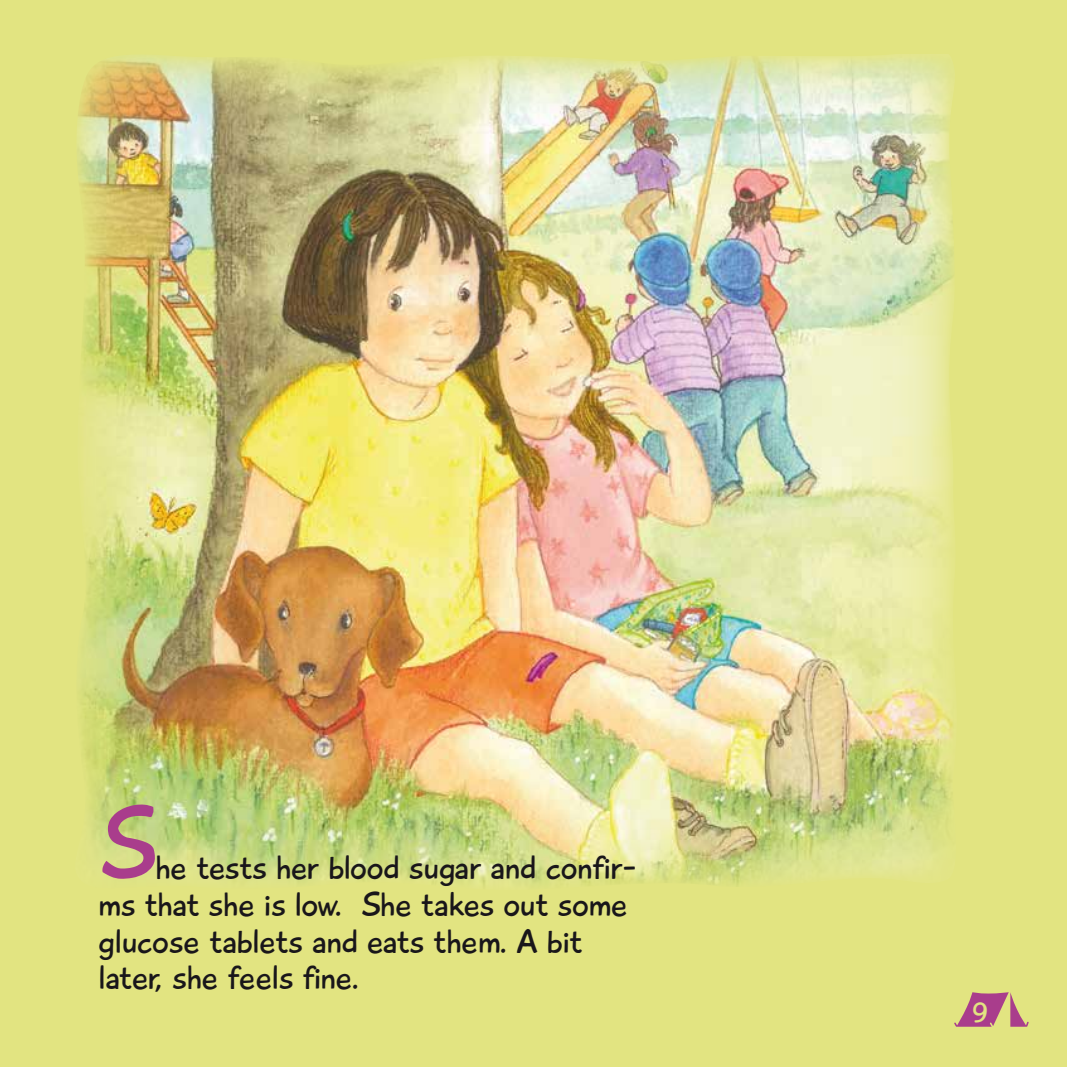
<style>
.page{position:relative;width:1067px;height:1067px;background:#e2e481}
.page>*{position:absolute;margin:0;border:0;box-sizing:border-box;transform-origin:0 0}
.t1{font:105px "Playtime With Hot Toddies";color:#a93d8c}
.t2{font:35px/36.8px "Playtime With Hot Toddies";letter-spacing:-.005em;color:#19161a}
.t3{font:28px "Playtime With Hot Toddies";color:#e2e481}
</style>
<div class="page">
<svg style="left:954px;top:992px;width:74px;height:34px"></svg>
<img style="left:77px;top:54px;width:877px;height:832px">
<h1 class="t1" style="left:98px;top:780px;width:64px">S</h1>
<p class="t2" style="left:98px;top:849px;width:540px;text-indent:57px">he tests her blood sugar and confir&shy;ms that she is low. She takes out some glucose tablets and eats them. A bit later, she feels fine.</p>
<p class="t3" style="left:972px;top:995px;width:17px">9</p>
</div>
